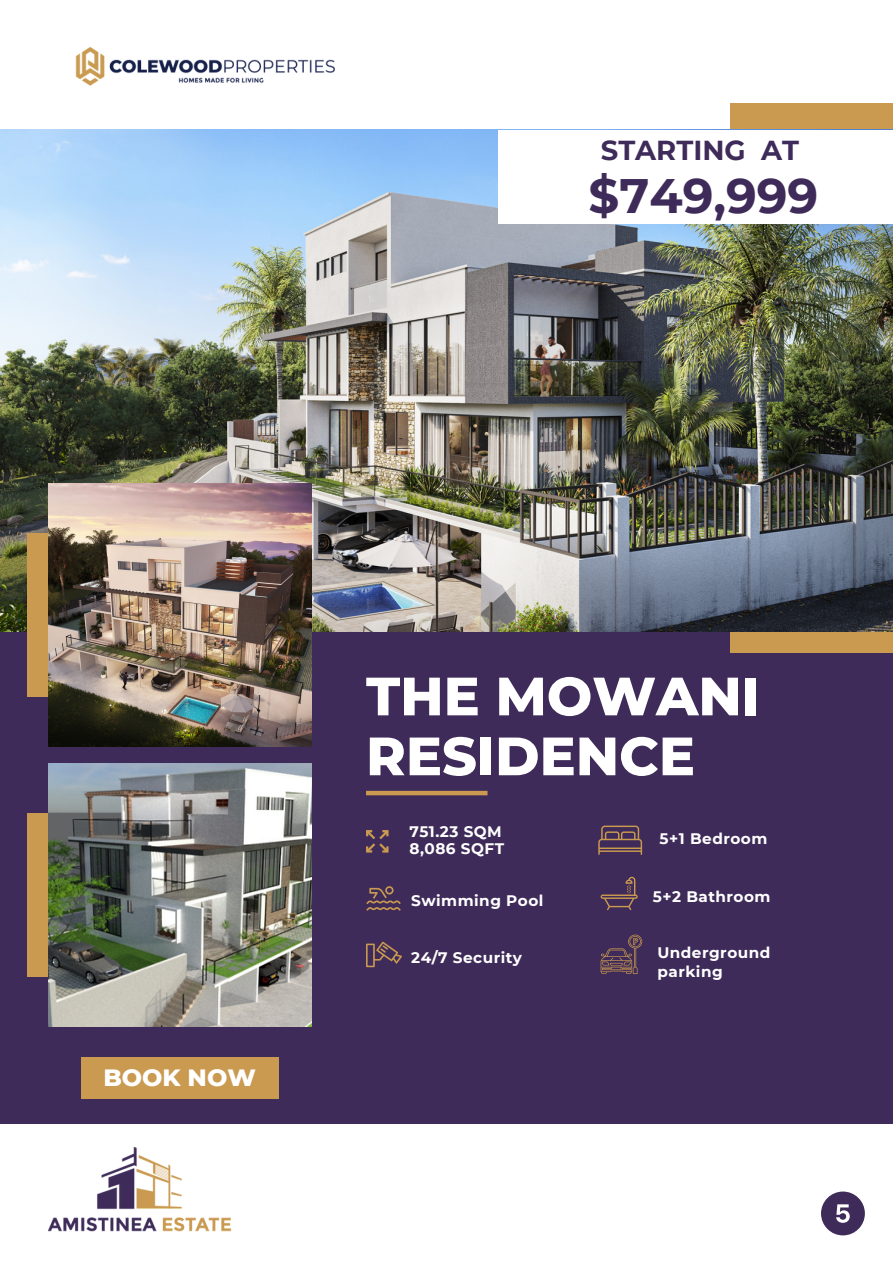
<style>
.page{position:relative;width:893px;height:1264px;background:#fff}
.page>*{position:absolute;margin:0;border:0;box-sizing:border-box;transform-origin:0 0}
.t1{font:800 53.85px "Montserrat";color:#fff}
.t2{font:700 48.3px "Montserrat";color:#3e2b59}
.t3{font:700 27.45px "Montserrat";color:#3e2b59}
.t4{font:800 24px "Montserrat";color:#fff}
.t5{font:700 15.3px/18.6px "Montserrat";letter-spacing:.035em;color:#fff}
</style>
<div class="page">
<div style="left:0;top:0;width:892px;height:1262px;background:#3e2b59"></div>
<div style="left:0;top:1124px;width:892px;height:138px;background:#fff"></div>
<img style="left:48px;top:1147px;width:183px;height:85px">
<div style="left:0;top:0;width:892px;height:130px;background:#fff"></div>
<img style="left:48px;top:46px;width:307px;height:84px">
<div style="left:730px;top:103px;width:162px;height:549px;background:#ca9a50"></div>
<img style="left:0;top:130px;width:892px;height:501px">
<div style="left:27px;top:532px;width:43px;height:164px;background:#ca9a50"></div>
<div style="left:27px;top:813px;width:43px;height:164px;background:#ca9a50"></div>
<img style="left:48px;top:483px;width:263px;height:263px">
<img style="left:48px;top:763px;width:263px;height:263px">
<div style="left:498px;top:130px;width:394px;height:94px;background:#fff"></div>
<div style="left:366px;top:790px;width:121px;height:5px;background:#ca9a50"></div>
<div style="left:81px;top:1057px;width:197px;height:41px;background:#ca9a50"></div>
<svg style="left:366px;top:830px;width:22px;height:22px"></svg>
<svg style="left:600px;top:876px;width:37px;height:34px"></svg>
<svg style="left:598px;top:825px;width:44px;height:29px"></svg>
<svg style="left:366px;top:886px;width:35px;height:24px"></svg>
<svg style="left:366px;top:941px;width:36px;height:26px"></svg>
<svg style="left:600px;top:934px;width:42px;height:40px"></svg>
<svg style="left:821px;top:1191px;width:43px;height:44px"></svg>
<p class="t3" style="left:601px;top:133px;width:200px">STARTING AT</p>
<p class="t2" style="left:588px;top:166px;width:231px">$749,999</p>
<p class="t4" style="left:103px;top:1062px;width:154px">BOOK NOW</p>
<p class="t1" style="left:366px;top:663px;width:395px">THE MOWANI</p>
<p class="t1" style="left:366px;top:723px;width:330px">RESIDENCE</p>
<p class="t5" style="left:409px;top:821px;width:94px">751.23 SQM</p>
<p class="t5" style="left:659px;top:829px;width:109px">5+1 Bedroom</p>
<p class="t5" style="left:409px;top:839px;width:96px">8,086 SQFT</p>
<p class="t5" style="left:411px;top:891px;width:134px">Swimming Pool</p>
<p class="t5" style="left:652px;top:887px;width:119px">5+2 Bathroom</p>
<p class="t5" style="left:411px;top:948px;width:112px">24/7 Security</p>
<p class="t5" style="left:657px;top:943px;width:114px">Underground parking</p>
</div>
